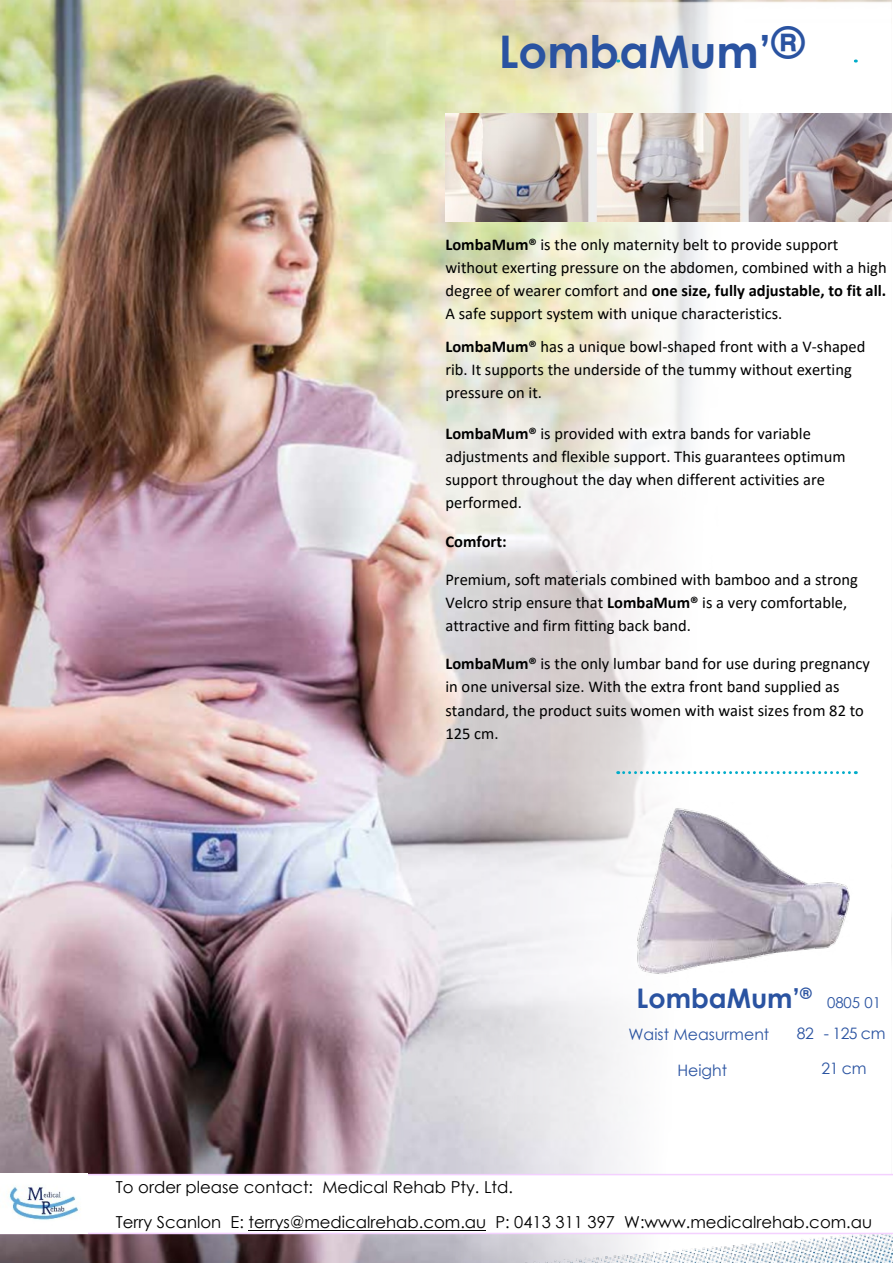
<style>
.page{position:relative;width:893px;height:1263px;background:#fff}
.page>*{position:absolute;margin:0;border:0;box-sizing:border-box;transform-origin:0 0}
.t1{font:700 45px "Century Gothic";color:#2a53a1}
.t2{font:700 27px "Century Gothic";color:#2a53a1}
.t3{font:16.5px/23.2px "Calibri";color:#000}
.t4{font:16.5px/35.2px "Century Gothic";color:#000}
.t5{font:700 16.5px "Calibri";color:#000}
.t6{font:15.75px "Century Gothic";color:#2a53a1}
.t7{font:15px "Century Gothic";color:#2a53a1}
.s1{font-weight:700}
</style>
<div class="page">
<img style="left:0;top:0;width:892px;height:1263px">
<img style="left:36px;top:1127px;width:857px;height:136px">
<svg style="left:618px;top:771px;width:238px;height:3px"></svg>
<img style="left:445px;top:113px;width:447px;height:108px">
<svg style="left:88px;top:1174px;width:805px;height:60px"></svg>
<img style="left:0;top:1174px;width:88px;height:60px">
<hr style="left:249px;top:1229px;width:237px;height:1px;background:#000">
<img style="left:633px;top:802px;width:220px;height:188px">
<h1 class="t1" style="left:499px;top:34px;width:307px">LombaMum’®</h1>
<p class="t3" style="left:445px;top:234px;width:443px"><span class="s1">LombaMum®</span> is the only maternity belt to provide support without exerting pressure on the abdomen, combined with a high degree of wearer comfort and <span class="s1">one size, fully adjustable, to fit all.<br></span>A safe support system with unique characteristics.</p>
<p class="t3" style="left:445px;top:336px;width:422px"><span class="s1">LombaMum®</span> has a unique bowl-shaped front with a V-shaped rib. It supports the underside of the tummy without exerting pressure on it.</p>
<p class="t3" style="left:445px;top:423px;width:402px"><span class="s1">LombaMum®</span> is provided with extra bands for variable adjustments and flexible support. This guarantees optimum support throughout the day when different activities are performed.</p>
<p class="t5" style="left:445px;top:534px;width:63px">Comfort:</p>
<p class="t3" style="left:445px;top:569px;width:414px">Premium, soft materials combined with bamboo and a strong<br>Velcro strip ensure that <span class="s1">LombaMum®</span> is a very comfortable, attractive and firm fitting back band.</p>
<p class="t3" style="left:445px;top:653px;width:426px"><span class="s1">LombaMum®</span> is the only lumbar band for use during pregnancy in one universal size. With the extra front band supplied as standard, the product suits women with waist sizes from 82 to 125 cm.</p>
<h2 class="t2" style="left:637px;top:988px;width:177px">LombaMum’<sup>®</sup></h2>
<p class="t7" style="left:827px;top:997px;width:56px">0805 01</p>
<p class="t6" style="left:797px;top:1027px;width:90px">82 - 125 cm</p>
<p class="t6" style="left:628px;top:1028px;width:142px">Waist Measurment</p>
<p class="t6" style="left:677px;top:1064px;width:51px">Height</p>
<p class="t6" style="left:821px;top:1062px;width:46px">21 cm</p>
<p class="t4" style="left:116px;top:1171px;width:758px">To order please contact: Medical Rehab Pty. Ltd.<br>Terry Scanlon E: terrys@medicalrehab.com.au P: 0413 311 397 W:www.medicalrehab.com.au</p>
</div>
